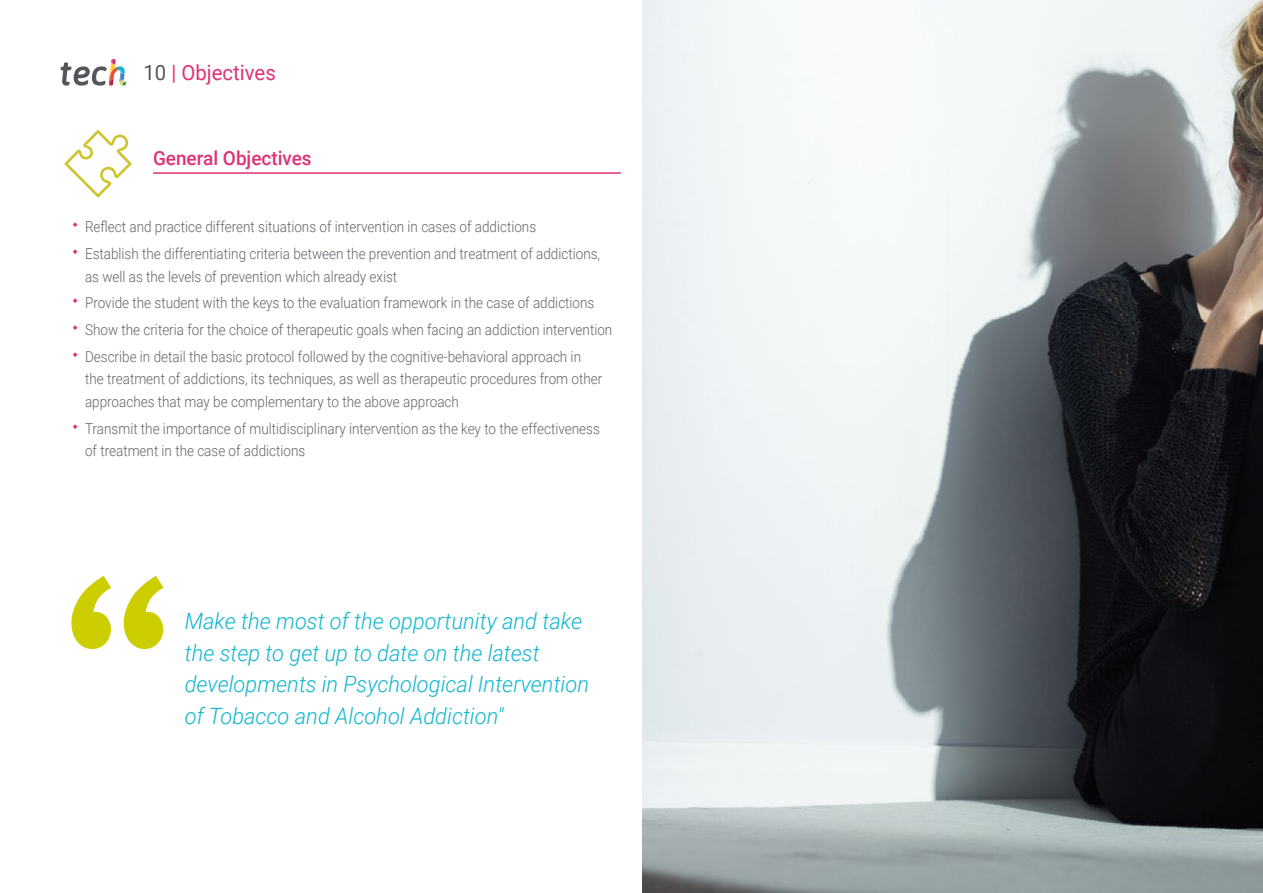
<style>
.page{position:relative;width:1263px;height:893px;background:#fff}
.page>*{position:absolute;margin:0;border:0;box-sizing:border-box;transform-origin:0 0}
.t1{font:italic 300 22.5px/31.5px "Roboto";color:#0fb6cf}
.t2{font:21px "Roboto";color:#df3174}
.t3{font:500 19.5px "Roboto";color:#df3174}
.t4{font:300 15px/26.7px "Roboto";color:#61646a;scale:.9 1}
.s1{color:#52555b}
</style>
<div class="page">
<img style="left:642px;top:0;width:621px;height:893px">
<hr style="left:153px;top:173px;width:468px;height:1px;background:#df3174">
<svg style="left:64px;top:130px;width:68px;height:68px"></svg>
<svg style="left:61px;top:59px;width:65px;height:27px"></svg>
<svg style="left:71px;top:576px;width:93px;height:73px"></svg>
<h2 class="t2" style="left:144px;top:57px;width:134px"><span class="s1">10</span> | Objectives</h2>
<h3 class="t3" style="left:153px;top:144px;width:160px">General Objectives</h3>
<p class="t4" style="left:85px;top:213px;width:574px">Reflect and practice different situations of intervention in cases of addictions<br>Establish the differentiating criteria between the prevention and treatment of addictions,</p>
<p class="t4" style="left:85px;top:262px;width:587px">as well as the levels of prevention which already exist<br>Provide the student with the keys to the evaluation framework in the case of addictions Show the criteria for the choice of therapeutic goals when facing an addiction intervention Describe in detail the basic protocol followed by the cognitive-behavioral approach in</p>
<p class="t4" style="left:85px;top:367px;width:576px;line-height:22.5px">the treatment of addictions, its techniques, as well as therapeutic procedures from other approaches that may be complementary to the above approach</p>
<p class="t4" style="left:85px;top:416px;width:573px;line-height:22.5px">Transmit the importance of multidisciplinary intervention as the key to the effectiveness of treatment in the case of addictions</p>
<h1 class="t1" style="left:185px;top:605px;width:406px">Make the most of the opportunity and take the step to get up to date on the latest developments in Psychological Intervention of Tobacco and Alcohol Addiction"</h1>
</div>
